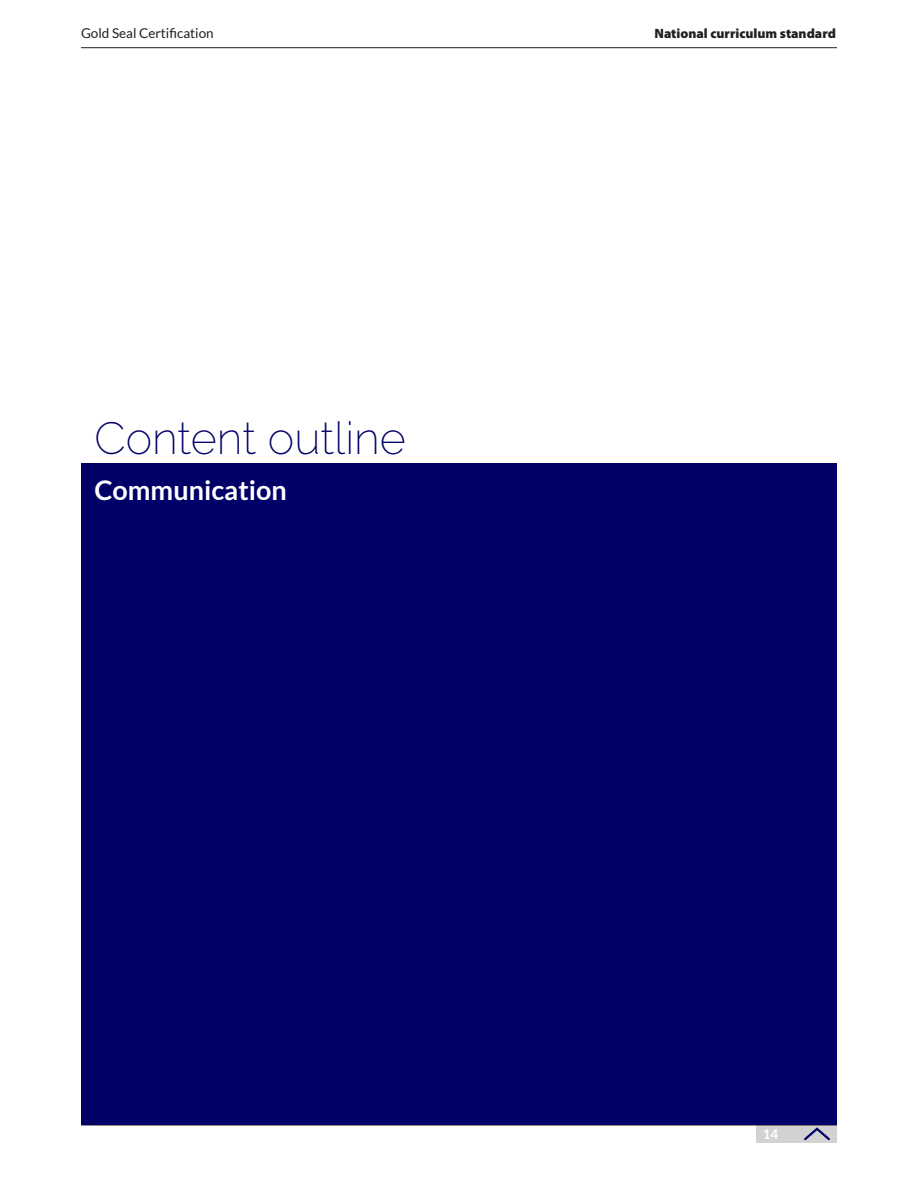
<style>
.page{position:relative;width:918px;height:1188px;background:#fff}
.page>*{position:absolute;margin:0;border:0;box-sizing:border-box;transform-origin:0 0}
.subhead_2{font:200 45px "Raleway";color:#006}
.subhead_2-2{font:700 27px "Lato";color:#fff}
.t1{font:900 13.5px "Myriad Pro";color:#231f20}
.t2{font:13.5px "Lato";color:#231f20}
.t3{font:700 13.5px "Lato";color:#fff}
</style>
<div class="page">
<div style="left:756px;top:1125px;width:81px;height:18px;background:#d2d2d3"></div>
<svg style="left:804px;top:1127px;width:26px;height:14px"></svg>
<hr style="left:81px;top:1125px;width:756px;height:1px;background:#231f20">
<hr style="left:81px;top:47px;width:756px;height:1px;background:#231f20">
<div style="left:81px;top:463px;width:756px;height:662px;background:#006"></div>
<p class="t2" style="left:81px;top:25px;width:134px">Gold Seal Certification</p>
<p class="t1" style="left:655px;top:26px;width:183px">National curriculum standard</p>
<p class="subhead_2" style="left:94px;top:412px;width:313px">Content outline</p>
<p class="subhead_2-2" style="left:94px;top:475px;width:194px">Communication</p>
<p class="t3" style="left:763px;top:1127px;width:17px">14</p>
</div>
